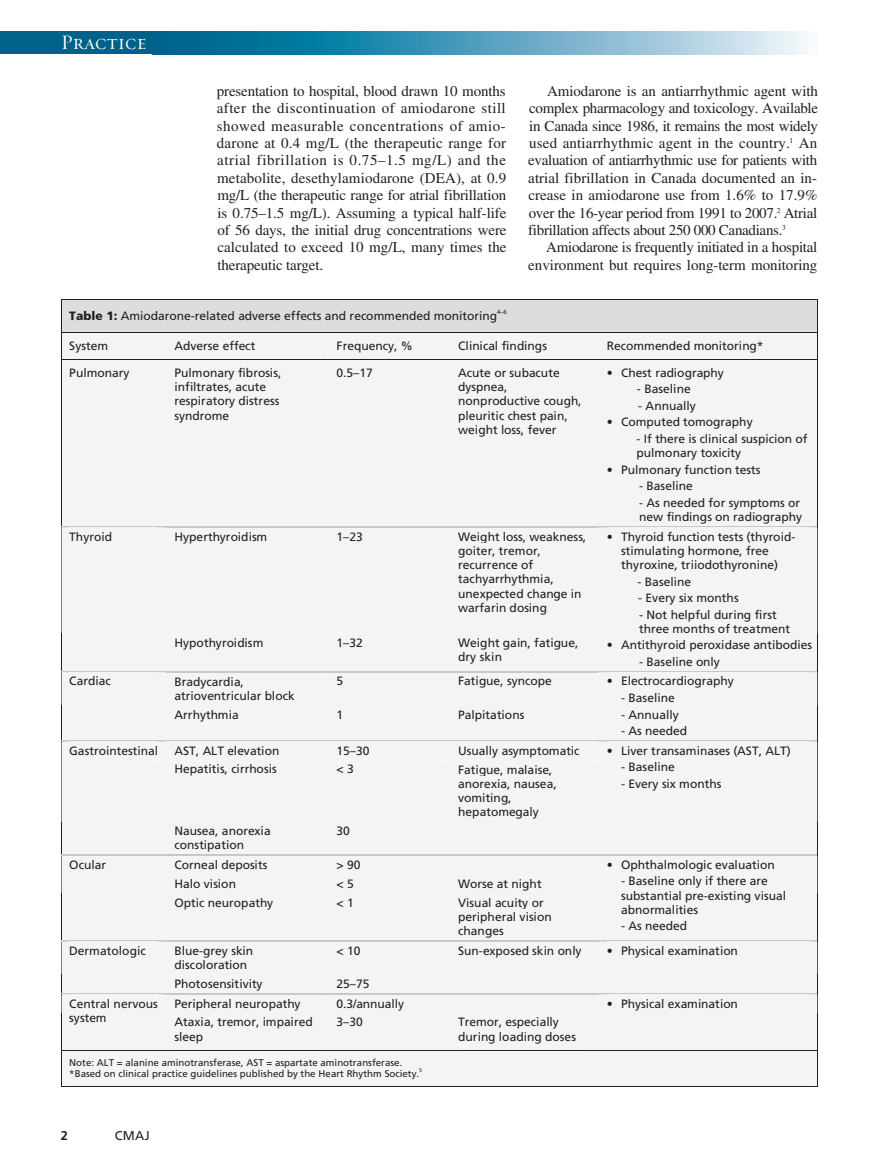
<style>
.page{position:relative;width:878px;height:1175px;background:#fff}
.page>*{position:absolute;margin:0;border:0;box-sizing:border-box;transform-origin:0 0}
.t1{font:21px "Requiem Display HTF Small Caps";letter-spacing:.005em;color:#fff}
.t2{font:15px/17.4px "Times";letter-spacing:-.02em;color:#231f20;text-align:justify}
.t3{font:12.75px "Frutiger";color:#231f20}
.t4{font:700 12.75px "Frutiger";color:#231f20}
.t5{font:12px/14.2px "Frutiger";color:#231f20}
.t6{font:9.75px/11.6px "Frutiger";color:#231f20}
.t7{font:6px "Frutiger";color:#231f20}
.t8{font:5.25px "Frutiger";color:#231f20}
.s1{font-weight:900}
</style>
<div class="page">
<div style="left:0;top:32px;width:163px;height:22px;background:#006189"></div>
<svg style="left:163px;top:32px;width:643px;height:22px;background:#5aa3c0"></svg>
<div style="left:61px;top:299px;width:757px;height:787px;background:#f3f4f4"></div>
<h1 class="t1" style="left:61px;top:30px;width:87px">Practice</h1>
<p class="t2" style="left:217px;top:84px;width:291px">presentation to hospital, blood drawn 10 months after the discontinuation of amiodarone still showed measurable concentrations of amio&shy;darone at 0.4 mg/L (the therapeutic range for atrial fibrillation is 0.75–1.5 mg/L) and the metabolite, desethylamiodarone (DEA), at 0.9 mg/L (the therapeutic range for atrial fibrillation is 0.75–1.5 mg/L). Assuming a typical half-life of 56 days, the initial drug concentrations were calculated to exceed 10 mg/L, many times the therapeutic target.</p>
<p class="t2" style="left:528px;top:84px;width:291px;text-indent:19px">Amiodarone is an antiarrhythmic agent with complex pharmacology and toxicology. Available in Canada since 1986, it remains the most widely used antiarrhythmic agent in the country.<sup>1</sup> An evaluation of antiarrhythmic use for patients with atrial fibrillation in Canada documented an in&shy;crease in amiodarone use from 1.6% to 17.9% over the 16-year period from 1991 to 2007.<sup>2</sup> Atrial fibrillation affects about 250 000 Canadians.<sup>3</sup></p>
<p class="t2" style="left:528px;top:240px;width:290px;text-align:right">Amiodarone is frequently initiated in a hospital environment but requires long-term monitoring</p>
<p class="t5" style="left:69px;top:310px;width:429px"><span class="s1">Table 1:</span> Amiodarone-related adverse effects and recommended monitoring</p>
<p class="t7" style="left:497px;top:310px;width:11px">4–6</p>
<p class="t5" style="left:69px;top:340px;width:40px">System</p>
<p class="t5" style="left:174px;top:340px;width:82px">Adverse effect</p>
<p class="t5" style="left:336px;top:340px;width:78px">Frequency, %</p>
<p class="t5" style="left:458px;top:340px;width:90px">Clinical findings</p>
<p class="t5" style="left:606px;top:340px;width:158px">Recommended monitoring*</p>
<p class="t5" style="left:69px;top:366px;width:62px">Pulmonary</p>
<p class="t5" style="left:174px;top:367px;width:108px">Pulmonary fibrosis, infiltrates, acute respiratory distress syndrome</p>
<p class="t5" style="left:336px;top:366px;width:38px">0.5–17</p>
<p class="t5" style="left:458px;top:367px;width:125px">Acute or subacute dyspnea, nonproductive cough, pleuritic chest pain, weight loss, fever</p>
<p class="t5" style="left:606px;top:366px;width:119px">• Chest radiography</p>
<p class="t5" style="left:637px;top:383px;width:55px">- Baseline</p>
<p class="t5" style="left:638px;top:399px;width:59px">- Annually</p>
<p class="t5" style="left:606px;top:416px;width:147px">• Computed tomography</p>
<p class="t5" style="left:636px;top:432px;width:172px">- If there is clinical suspicion of pulmonary toxicity</p>
<p class="t5" style="left:606px;top:463px;width:155px">• Pulmonary function tests</p>
<p class="t5" style="left:639px;top:479px;width:55px">- Baseline</p>
<p class="t5" style="left:639px;top:496px;width:164px">- As needed for symptoms or new findings on radiography</p>
<p class="t5" style="left:69px;top:530px;width:44px">Thyroid</p>
<p class="t5" style="left:174px;top:530px;width:94px">Hyperthyroidism</p>
<p class="t5" style="left:336px;top:530px;width:28px">1–23</p>
<p class="t5" style="left:458px;top:530px;width:130px">Weight loss, weakness, goiter, tremor, recurrence of tachyarrhythmia, unexpected change in warfarin dosing</p>
<p class="t5" style="left:174px;top:636px;width:90px">Hypothyroidism</p>
<p class="t5" style="left:336px;top:636px;width:28px">1–32</p>
<p class="t5" style="left:458px;top:636px;width:122px">Weight gain, fatigue, dry skin</p>
<p class="t5" style="left:69px;top:675px;width:43px">Cardiac</p>
<p class="t5" style="left:336px;top:675px;width:8px">5</p>
<p class="t5" style="left:458px;top:675px;width:95px">Fatigue, syncope</p>
<p class="t5" style="left:174px;top:708px;width:66px">Arrhythmia</p>
<p class="t5" style="left:336px;top:708px;width:8px">1</p>
<p class="t5" style="left:458px;top:708px;width:68px">Palpitations</p>
<p class="t5" style="left:174px;top:675px;width:122px">Bradycardia, atrioventricular block</p>
<p class="t5" style="left:69px;top:744px;width:90px">Gastrointestinal</p>
<p class="t5" style="left:69px;top:858px;width:38px">Ocular</p>
<p class="t5" style="left:174px;top:744px;width:106px">AST, ALT elevation</p>
<p class="t5" style="left:336px;top:744px;width:34px">15–30</p>
<p class="t5" style="left:458px;top:744px;width:123px">Usually asymptomatic</p>
<p class="t5" style="left:174px;top:763px;width:104px">Hepatitis, cirrhosis</p>
<p class="t5" style="left:336px;top:763px;width:19px">&lt; 3</p>
<p class="t5" style="left:458px;top:763px;width:100px">Fatigue, malaise, anorexia, nausea, vomiting, hepatomegaly</p>
<p class="t5" style="left:174px;top:824px;width:98px">Nausea, anorexia constipation</p>
<p class="t5" style="left:336px;top:824px;width:15px">30</p>
<p class="t5" style="left:174px;top:858px;width:94px">Corneal deposits</p>
<p class="t5" style="left:336px;top:858px;width:25px">&gt; 90</p>
<p class="t5" style="left:174px;top:877px;width:63px">Halo vision</p>
<p class="t5" style="left:336px;top:877px;width:19px">&lt; 5</p>
<p class="t5" style="left:458px;top:877px;width:85px">Worse at night</p>
<p class="t5" style="left:174px;top:896px;width:100px">Optic neuropathy</p>
<p class="t5" style="left:336px;top:896px;width:19px">&lt; 1</p>
<p class="t5" style="left:458px;top:896px;width:95px">Visual acuity or peripheral vision changes</p>
<p class="t5" style="left:69px;top:944px;width:78px">Dermatologic</p>
<p class="t5" style="left:336px;top:944px;width:25px">&lt; 10</p>
<p class="t5" style="left:458px;top:944px;width:125px">Sun-exposed skin only</p>
<p class="t5" style="left:174px;top:977px;width:90px">Photosensitivity</p>
<p class="t5" style="left:336px;top:977px;width:34px">25–75</p>
<p class="t5" style="left:174px;top:944px;width:80px">Blue-grey skin discoloration</p>
<p class="t5" style="left:69px;top:997px;width:90px">Central nervous</p>
<p class="t5" style="left:174px;top:997px;width:128px">Peripheral neuropathy</p>
<p class="t5" style="left:336px;top:997px;width:69px">0.3/annually</p>
<p class="t5" style="left:69px;top:1011px;width:39px">system</p>
<p class="t5" style="left:174px;top:1016px;width:140px">Ataxia, tremor, impaired sleep</p>
<p class="t5" style="left:336px;top:1016px;width:28px">3–30</p>
<p class="t5" style="left:458px;top:1016px;width:119px">Tremor, especially during loading doses</p>
<p class="t6" style="left:69px;top:1057px;width:351px">Note: ALT = alanine aminotransferase, AST = aspartate aminotransferase. *Based on clinical practice guidelines published by the Heart Rhythm Society.</p>
<p class="t8" style="left:419px;top:1067px;width:4px">5</p>
<p class="t4" style="left:61px;top:1130px;width:9px">2</p>
<p class="t3" style="left:115px;top:1130px;width:36px">CMAJ</p>
<p class="t5" style="left:621px;top:530px;width:176px;text-indent:-14px">• Thyroid function tests (thyroid&shy;stimulating hormone, free thyroxine, triiodothyronine)</p>
<p class="t5" style="left:637px;top:575px;width:55px">- Baseline</p>
<p class="t5" style="left:638px;top:591px;width:102px">- Every six months</p>
<p class="t5" style="left:639px;top:608px;width:152px">- Not helpful during first three months of treatment</p>
<p class="t5" style="left:606px;top:639px;width:207px">• Antithyroid peroxidase antibodies</p>
<p class="t5" style="left:639px;top:655px;width:82px">- Baseline only</p>
<p class="t5" style="left:606px;top:675px;width:129px">• Electrocardiography</p>
<p class="t5" style="left:621px;top:691px;width:55px">- Baseline</p>
<p class="t5" style="left:621px;top:708px;width:59px">- Annually</p>
<p class="t5" style="left:621px;top:724px;width:68px">- As needed</p>
<p class="t5" style="left:606px;top:744px;width:186px">• Liver transaminases (AST, ALT)</p>
<p class="t5" style="left:621px;top:761px;width:55px">- Baseline</p>
<p class="t5" style="left:621px;top:777px;width:102px">- Every six months</p>
<p class="t5" style="left:606px;top:858px;width:170px">• Ophthalmologic evaluation</p>
<p class="t5" style="left:621px;top:875px;width:166px">- Baseline only if there are substantial pre-existing visual abnormalities</p>
<p class="t5" style="left:621px;top:920px;width:68px">- As needed</p>
<p class="t5" style="left:606px;top:944px;width:133px">• Physical examination</p>
<p class="t5" style="left:606px;top:997px;width:133px">• Physical examination</p>
</div>
